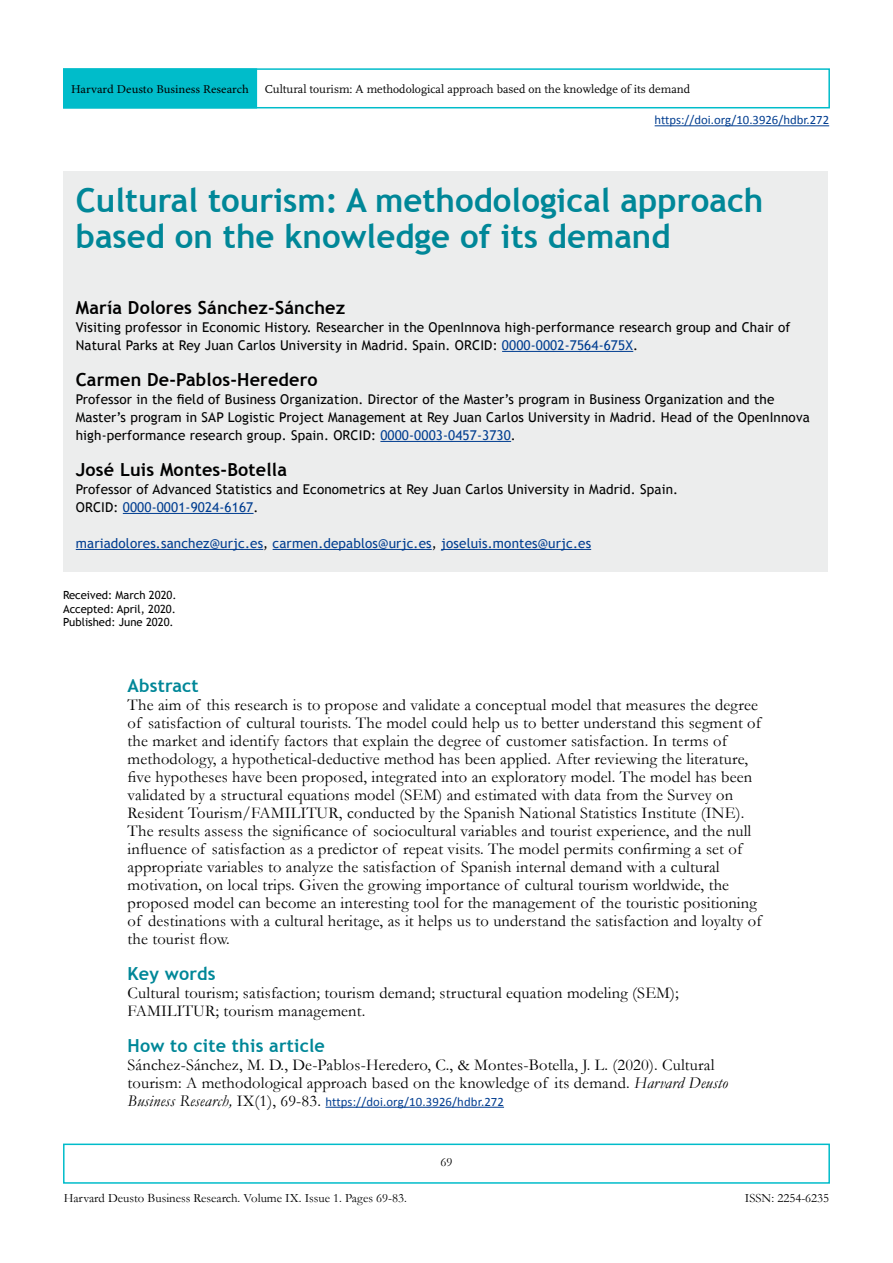
<style>
.page{position:relative;width:893px;height:1263px;background:#fff}
.page>*{position:absolute;margin:0;border:0;box-sizing:border-box;transform-origin:0 0}
.t1{font:700 33px/36px "Trebuchet MS";color:#008798}
.t2{font:700 18px "Trebuchet MS";letter-spacing:.01em;color:#000}
.t3{font:700 18px "Trebuchet MS";letter-spacing:.01em;color:#008798}
.t4{font:16.5px/18px "Garamond";letter-spacing:.01em;color:#000}
.t5{font:13.5px/18px "Trebuchet MS";letter-spacing:.01em;color:#000}
.t6{font:13.5px "Trebuchet MS";letter-spacing:.01em;color:#003d90}
.t7{font:12.75px "Calibri";color:#003d90}
.t8{font:12.75px "Garamond";color:#000}
.t9{font:12px "Scala";color:#000}
.t10{font:12px "Minion Pro";color:#000;scale:1.05 1}
.t11{font:11.25px/13.5px "Trebuchet MS";color:#000;text-align:justify}
.s1{color:#003d90}
.s2{color:#000}
.s3{font-style:italic}
.s4{font-family:"Garamond";font-style:italic;font-size:16.5px;color:#000}
.s5{font-family:"Garamond";font-size:16.5px;color:#000}
</style>
<div class="page">
<div style="left:63px;top:1143px;width:767px;height:41px;border:2px solid #00bcca"></div>
<div style="left:63px;top:68px;width:767px;height:40px;border:2px solid #00bcca"></div>
<div style="left:63px;top:68px;width:194px;height:40px;background:#00bcca;border:2px solid #00bcca"></div>
<hr style="left:655px;top:125px;width:174px;height:1px;background:#003d90">
<hr style="left:326px;top:1107px;width:178px;height:1px;background:#003d90">
<div style="left:63px;top:171px;width:765px;height:401px;background:#eceded"></div>
<hr style="left:502px;top:351px;width:131px;height:1px;background:#003d90">
<hr style="left:380px;top:441px;width:131px;height:1px;background:#003d90">
<hr style="left:123px;top:513px;width:131px;height:1px;background:#003d90">
<hr style="left:76px;top:549px;width:187px;height:1px;background:#003d90">
<hr style="left:273px;top:549px;width:159px;height:1px;background:#003d90">
<hr style="left:441px;top:549px;width:150px;height:1px;background:#003d90">
<p class="t10" style="left:71px;top:82px;width:171px">Harvard Deusto Business Research</p>
<p class="t9" style="left:265px;top:82px;width:427px">Cultural tourism: A methodological approach based on the knowledge of its demand</p>
<p class="t7" style="left:655px;top:112px;width:176px">https://doi.org/10.3926/hdbr.272</p>
<h1 class="t1" style="left:76px;top:182px;width:689px">Cultural tourism: A methodological approach based on the knowledge of its demand</h1>
<p class="t2" style="left:76px;top:296px;width:271px">María Dolores Sánchez-Sánchez</p>
<p class="t5" style="left:76px;top:318px;width:716px">Visiting professor in Economic History. Researcher in the OpenInnova high-performance research group and Chair of<br>Natural Parks at Rey Juan Carlos University in Madrid. Spain. ORCID: <span class="s1">0000-0002-7564-675X</span>.</p>
<p class="t2" style="left:76px;top:368px;width:244px">Carmen De-Pablos-Heredero</p>
<p class="t5" style="left:76px;top:390px;width:735px">Professor in the field of Business Organization. Director of the Master’s program in Business Organization and the<br>Master’s program in SAP Logistic Project Management at Rey Juan Carlos University in Madrid. Head of the OpenInnova high-performance research group. Spain. ORCID: <span class="s1">0000-0003-0457-3730</span>.</p>
<p class="t2" style="left:76px;top:458px;width:213px">José Luis Montes-Botella</p>
<p class="t5" style="left:76px;top:480px;width:604px">Professor of Advanced Statistics and Econometrics at Rey Juan Carlos University in Madrid. Spain.<br>ORCID: <span class="s1">0000-0001-9024-6167</span>.</p>
<p class="t6" style="left:76px;top:535px;width:517px">mariadolores.sanchez@urjc.es<span class="s2">,</span> carmen.depablos@urjc.es<span class="s2">,</span> joseluis.montes@urjc.es</p>
<p class="t11" style="left:63px;top:588px;width:115px">Received: March 2020.<br>Accepted: April, 2020.<br>Published: June 2020.</p>
<p class="t3" style="left:128px;top:674px;width:73px">Abstract</p>
<p class="t4" style="left:128px;top:695px;width:636px">The aim of this research is to propose and validate a conceptual model that measures the degree of satisfaction of cultural tourists. The model could help us to better understand this segment of the market and identify factors that explain the degree of customer satisfaction. In terms of methodology, a hypothetical-deductive method has been applied. After reviewing the literature, five hypotheses have been proposed, integrated into an exploratory model. The model has been validated by a structural equations model (SEM) and estimated with data from the Survey on Resident Tourism/FAMILITUR, conducted by the Spanish National Statistics Institute (INE).<br>The results assess the significance of sociocultural variables and tourist experience, and the null influence of satisfaction as a predictor of repeat visits. The model permits confirming a set of appropriate variables to analyze the satisfaction of Spanish internal demand with a cultural motivation, on local trips. Given the growing importance of cultural tourism worldwide, the proposed model can become an interesting tool for the management of the touristic positioning of destinations with a cultural heritage, as it helps us to understand the satisfaction and loyalty of the tourist flow.</p>
<p class="t3" style="left:128px;top:962px;width:90px">Key words</p>
<p class="t4" style="left:128px;top:983px;width:553px">Cultural tourism; satisfaction; tourism demand; structural equation modeling (SEM);<br>FAMILITUR; tourism management.</p>
<p class="t3" style="left:128px;top:1034px;width:199px">How to cite this article</p>
<p class="t4" style="left:128px;top:1055px;width:602px">Sánchez-Sánchez, M. D., De-Pablos-Heredero, C., &amp; Montes-Botella, J. L. (2020). Cultural tourism: A methodological approach based on the knowledge of its demand. <span class="s3">Harvard Deusto</span></p>
<p class="t7" style="left:128px;top:1093px;width:378px"><span class="s4">Business Research,</span> <span class="s5">IX(1), 69-83.</span> https://doi.org/10.3926/hdbr.272</p>
<p class="t8" style="left:440px;top:1155px;width:13px">69</p>
<p class="t8" style="left:64px;top:1190px;width:345px">Harvard Deusto Business Research. Volume IX. Issue 1. Pages 69-83.</p>
<p class="t8" style="left:745px;top:1190px;width:86px">ISSN: 2254-6235</p>
</div>
